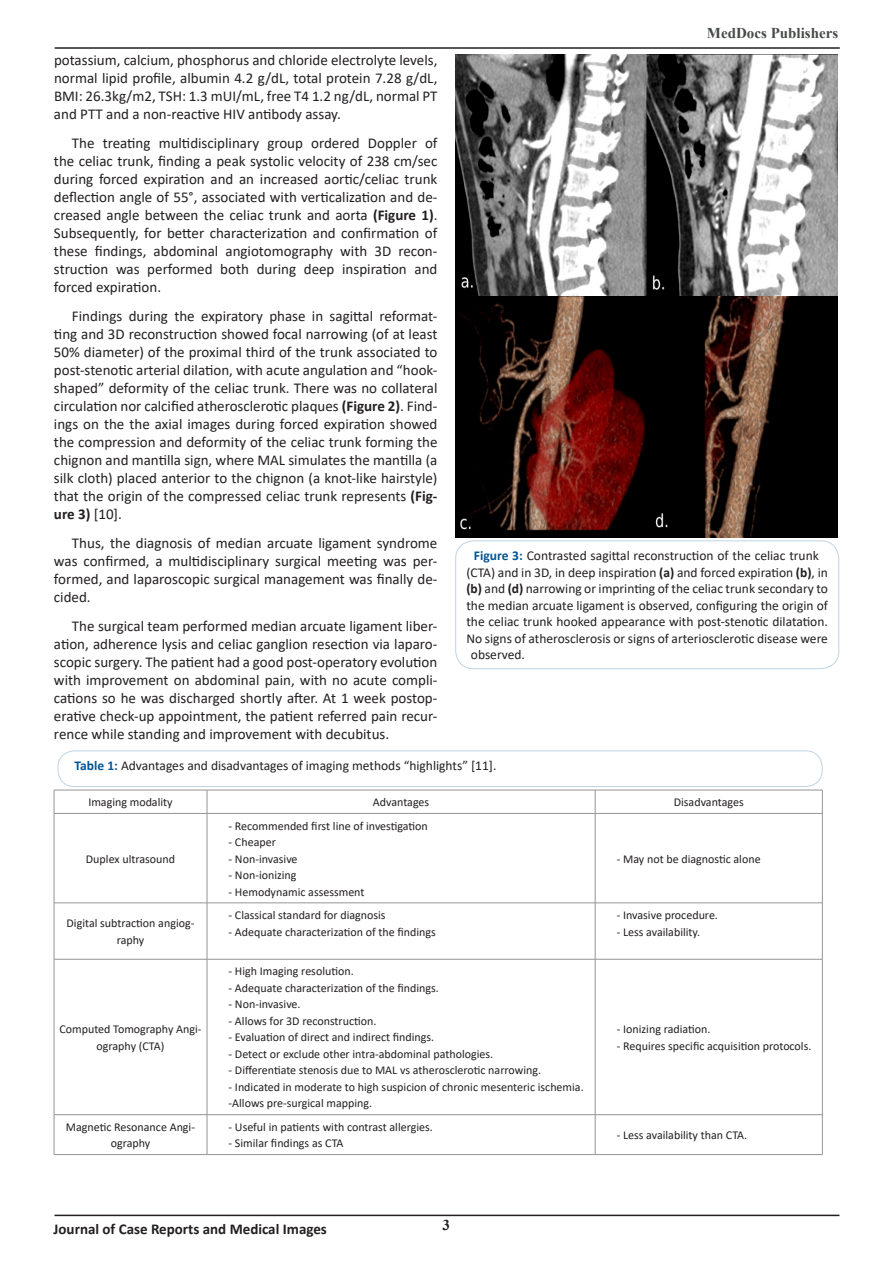
<style>
.page{position:relative;width:893px;height:1263px;background:#fff}
.page>*{position:absolute;margin:0;border:0;box-sizing:border-box;transform-origin:0 0}
.t1{font:15px/18px "Calibri";color:#231f20;text-align:justify}
.t2{font:700 15px "Calibri";color:#231f20}
.t3{font:700 15px "Times New Roman";color:#464b47}
.t4{font:700 15px "Times New Roman";color:#231f20}
.t5{font:13.5px "Calibri";color:#231f20}
.t6{font:12px/16.5px "Calibri";color:#231f20;text-align:center}
.s1{color:#202124}
.s2{font-weight:700}
.s3{font-weight:700;color:#005596}
</style>
<div class="page">
<hr style="left:55px;top:47px;width:785px;height:2px;background:#231f20">
<hr style="left:54px;top:1214px;width:785px;height:2px;background:#231f20">
<img style="left:455px;top:55px;width:382px;height:482px">
<div style="left:455px;top:541px;width:384px;height:128px;border:1px solid #bfd4e5;border-radius:18px"></div>
<div style="left:58px;top:751px;width:764px;height:36px;border:1px solid #bfd4e5;border-radius:16px"></div>
<hr style="left:54px;top:790px;width:153px;height:1px;background:#939598">
<svg style="left:54px;top:790px;width:1px;height:23px"></svg>
<hr style="left:207px;top:790px;width:388px;height:1px;background:#939598">
<svg style="left:207px;top:790px;width:1px;height:23px"></svg>
<hr style="left:595px;top:790px;width:227px;height:1px;background:#939598">
<svg style="left:595px;top:790px;width:1px;height:23px"></svg>
<svg style="left:822px;top:790px;width:1px;height:23px"></svg>
<hr style="left:54px;top:813px;width:153px;height:1px;background:#939598">
<hr style="left:54px;top:813px;width:1px;height:90px;background:#939598">
<hr style="left:207px;top:813px;width:388px;height:1px;background:#939598">
<hr style="left:207px;top:813px;width:1px;height:90px;background:#939598">
<hr style="left:595px;top:813px;width:227px;height:1px;background:#939598">
<hr style="left:595px;top:813px;width:1px;height:90px;background:#939598">
<hr style="left:822px;top:813px;width:1px;height:90px;background:#939598">
<hr style="left:54px;top:902px;width:153px;height:1px;background:#939598">
<hr style="left:54px;top:903px;width:1px;height:56px;background:#939598">
<hr style="left:207px;top:902px;width:388px;height:1px;background:#939598">
<hr style="left:207px;top:903px;width:1px;height:56px;background:#939598">
<hr style="left:595px;top:902px;width:227px;height:1px;background:#939598">
<hr style="left:595px;top:903px;width:1px;height:56px;background:#939598">
<hr style="left:822px;top:903px;width:1px;height:56px;background:#939598">
<hr style="left:54px;top:959px;width:153px;height:1px;background:#939598">
<hr style="left:54px;top:959px;width:1px;height:156px;background:#939598">
<hr style="left:207px;top:959px;width:388px;height:1px;background:#939598">
<hr style="left:207px;top:959px;width:1px;height:156px;background:#939598">
<hr style="left:595px;top:959px;width:227px;height:1px;background:#939598">
<hr style="left:595px;top:959px;width:1px;height:156px;background:#939598">
<hr style="left:822px;top:959px;width:1px;height:156px;background:#939598">
<hr style="left:54px;top:1114px;width:153px;height:1px;background:#939598">
<hr style="left:54px;top:1115px;width:1px;height:39px;background:#939598">
<hr style="left:207px;top:1114px;width:388px;height:1px;background:#939598">
<hr style="left:207px;top:1115px;width:1px;height:39px;background:#939598">
<hr style="left:595px;top:1114px;width:227px;height:1px;background:#939598">
<hr style="left:595px;top:1115px;width:1px;height:39px;background:#939598">
<hr style="left:822px;top:1115px;width:1px;height:39px;background:#939598">
<hr style="left:54px;top:1154px;width:153px;height:1px;background:#939598">
<hr style="left:207px;top:1154px;width:388px;height:1px;background:#939598">
<hr style="left:595px;top:1154px;width:227px;height:1px;background:#939598">
<p class="t1" style="left:54px;top:51px;width:385px">potassium, calcium, phosphorus and chloride electrolyte levels, normal lipid profile, albumin 4.2 g/dL, total protein 7.28 g/dL, BMI: 26.3kg/m2, TSH: 1.3 <span class="s1">mUI/mL</span>, free T4 1.2 <span class="s1">ng/dL</span>, normal PT and PTT and a non-reactive HIV antibody assay.</p>
<p class="t1" style="left:54px;top:134px;width:385px;text-indent:18px">The treating multidisciplinary group ordered Doppler of the celiac trunk, finding a peak systolic velocity of 238 cm/sec during forced expiration and an increased aortic/celiac trunk deflection angle of 55°, associated with verticalization and de&shy;creased angle between the celiac trunk and aorta <span class="s2">(Figure 1)</span>.<br>Subsequently, for better characterization and confirmation of these findings, abdominal angiotomography with 3D recon&shy;struction was performed both during deep inspiration and forced expiration.</p>
<p class="t1" style="left:54px;top:306px;width:385px;text-indent:18px">Findings during the expiratory phase in sagittal reformat&shy;ting and 3D reconstruction showed focal narrowing (of at least 50% diameter) of the proximal third of the trunk associated to post-stenotic arterial dilation, with acute angulation and “hook&shy;shaped” deformity of the celiac trunk. There was no collateral circulation nor calcified atherosclerotic plaques <span class="s2">(Figure 2)</span>. Find&shy;ings on the the axial images during forced expiration showed the compression and deformity of the celiac trunk forming the chignon and mantilla sign, where MAL simulates the mantilla (a silk cloth) placed anterior to the chignon (a knot-like hairstyle) that the origin of the compressed celiac trunk represents <span class="s2">(Fig&shy;ure 3)</span> [10].</p>
<p class="t1" style="left:54px;top:533px;width:385px;text-indent:18px">Thus, the diagnosis of median arcuate ligament syndrome was confirmed, a multidisciplinary surgical meeting was per&shy;formed, and laparoscopic surgical management was finally de&shy;cided.</p>
<p class="t1" style="left:54px;top:616px;width:385px;text-indent:18px">The surgical team performed median arcuate ligament liber&shy;ation, adherence lysis and celiac ganglion resection via laparo&shy;scopic surgery. The patient had a good post-operatory evolution with improvement on abdominal pain, with no acute compli&shy;cations so he was discharged shortly after. At 1 week postop&shy;erative check-up appointment, the patient referred pain recur&shy;rence while standing and improvement with decubitus.</p>
<p class="t3" style="left:707px;top:22px;width:133px">MedDocs Publishers</p>
<p class="t5" style="left:474px;top:546px;width:346px"><span class="s3">Figure 3:</span> Contrasted sagittal reconstruction of the celiac trunk</p>
<p class="t5" style="left:466px;top:563px;width:363px">(CTA) and in 3D, in deep inspiration <span class="s2">(a)</span> and forced expiration <span class="s2">(b)</span>, in</p>
<p class="t5" style="left:466px;top:579px;width:363px"><span class="s2">(b)</span> and <span class="s2">(d)</span> narrowing or imprinting of the celiac trunk secondary to</p>
<p class="t5" style="left:466px;top:596px;width:363px">the median arcuate ligament is observed, configuring the origin of</p>
<p class="t5" style="left:466px;top:612px;width:363px">the celiac trunk hooked appearance with post-stenotic dilatation.</p>
<p class="t5" style="left:466px;top:629px;width:363px">No signs of atherosclerosis or signs of arteriosclerotic disease were</p>
<p class="t5" style="left:471px;top:645px;width:56px">observed.</p>
<p class="t5" style="left:75px;top:756px;width:423px"><span class="s3">Table 1:</span> Advantages and disadvantages of imaging methods “highlights” [11].</p>
<p class="t6" style="left:88px;top:794px;width:86px">Imaging modality</p>
<p class="t6" style="left:373px;top:794px;width:58px">Advantages</p>
<p class="t6" style="left:674px;top:794px;width:71px">Disadvantages</p>
<p class="t6" style="left:86px;top:850px;width:91px">Duplex ultrasound</p>
<p class="t6" style="left:67px;top:915px;width:129px">Digital subtraction angiog&shy;raphy</p>
<p class="t6" style="left:59px;top:1021px;width:143px">Computed Tomography Angi&shy;ography (CTA)</p>
<p class="t6" style="left:229px;top:817px;width:201px">- Recommended first line of investigation</p>
<p class="t6" style="left:229px;top:834px;width:49px">- Cheaper</p>
<p class="t6" style="left:229px;top:850px;width:71px">- Non-invasive</p>
<p class="t6" style="left:229px;top:867px;width:69px">- Non-ionizing</p>
<p class="t6" style="left:229px;top:883px;width:137px">- Hemodynamic assessment</p>
<p class="t6" style="left:229px;top:906px;width:159px">- Classical standard for diagnosis</p>
<p class="t6" style="left:229px;top:923px;width:209px">- Adequate characterization of the findings</p>
<p class="t6" style="left:229px;top:963px;width:127px">- High Imaging resolution.</p>
<p class="t6" style="left:229px;top:979px;width:212px">- Adequate characterization of the findings.</p>
<p class="t6" style="left:229px;top:996px;width:74px">- Non-invasive.</p>
<p class="t6" style="left:229px;top:1012px;width:149px">- Allows for 3D reconstruction.</p>
<p class="t6" style="left:229px;top:1029px;width:207px">- Evaluation of direct and indirect findings.</p>
<p class="t6" style="left:229px;top:1045px;width:266px">- Detect or exclude other intra-abdominal pathologies.</p>
<p class="t6" style="left:229px;top:1062px;width:314px">- Differentiate stenosis due to MAL vs atherosclerotic narrowing.</p>
<p class="t6" style="left:229px;top:1078px;width:357px;text-align:left">- Indicated in moderate to high suspicion of chronic mesenteric ischemia. -Allows pre-surgical mapping.</p>
<p class="t6" style="left:66px;top:1118px;width:131px">Magnetic Resonance Angi&shy;ography</p>
<p class="t6" style="left:229px;top:1118px;width:206px">- Useful in patients with contrast allergies.</p>
<p class="t6" style="left:229px;top:1135px;width:116px">- Similar findings as CTA</p>
<p class="t2" style="left:54px;top:1218px;width:275px">Journal of Case Reports and Medical Images</p>
<p class="t4" style="left:442px;top:1214px;width:9px">3</p>
<p class="t6" style="left:617px;top:850px;width:145px">- May not be diagnostic alone</p>
<p class="t6" style="left:617px;top:906px;width:103px">- Invasive procedure.</p>
<p class="t6" style="left:617px;top:923px;width:85px">- Less availability.</p>
<p class="t6" style="left:617px;top:1021px;width:95px">- Ionizing radiation.</p>
<p class="t6" style="left:617px;top:1037px;width:196px">- Requires specific acquisition protocols.</p>
<p class="t6" style="left:617px;top:1126px;width:132px">- Less availability than CTA.</p>
</div>
